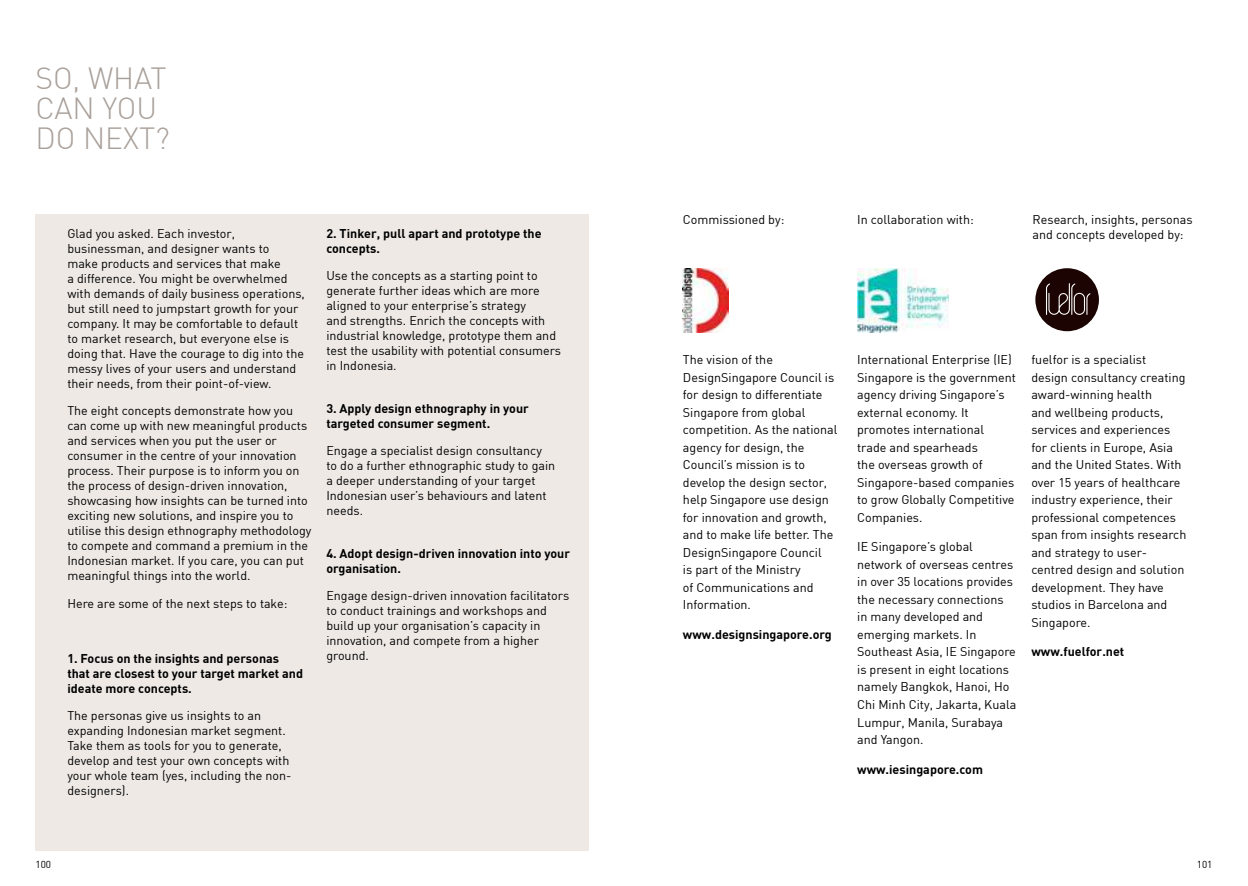
<style>
.page{position:relative;width:1248px;height:886px;background:#fff}
.page>*{position:absolute;margin:0;border:0;box-sizing:border-box;transform-origin:0 0}
.t1{font:300 30px/30px "DIN";color:#a9a09a}
.t2{font:12.5px/17.5px "DIN";color:#000}
.t3{font:700 12.5px/15px "DIN";color:#000}
.t4{font:10px "DIN";color:#000}
</style>
<div class="page">
<img style="left:857px;top:269px;width:91px;height:63px">
<img style="left:683px;top:268px;width:45px;height:64px">
<svg style="left:1035px;top:268px;width:63px;height:63px"></svg>
<div style="left:35px;top:214px;width:553px;height:636px;background:#eee9e5"></div>
<h1 class="t1" style="left:35px;top:63px;width:136px">SO, WHAT<br>CAN YOU<br>DO NEXT?</h1>
<p class="t2" style="left:67px;top:226px;width:239px;line-height:15px">Glad you asked. Each investor, businessman, and designer wants to<br>make products and services that make<br>a difference. You might be overwhelmed with demands of daily business operations, but still need to jumpstart growth for your company. It may be comfortable to default to market research, but everyone else is doing that. Have the courage to dig into the messy lives of your users and understand their needs, from their point-of-view.</p>
<p class="t2" style="left:67px;top:403px;width:245px;line-height:15px">The eight concepts demonstrate how you can come up with new meaningful products and services when you put the user or consumer in the centre of your innovation process. Their purpose is to inform you on the process of design-driven innovation, showcasing how insights can be turned into exciting new solutions, and inspire you to utilise this design ethnography methodology to compete and command a premium in the Indonesian market. If you care, you can put meaningful things into the world.</p>
<p class="t2" style="left:67px;top:594px;width:221px">Here are some of the next steps to take:</p>
<p class="t3" style="left:67px;top:650px;width:237px">1. Focus on the insights and personas that are closest to your target market and ideate more concepts.</p>
<p class="t2" style="left:67px;top:708px;width:225px;line-height:15px">The personas give us insights to an expanding Indonesian market segment.<br>Take them as tools for you to generate, develop and test your own concepts with your whole team (yes, including the non&shy;designers).</p>
<p class="t3" style="left:326px;top:225px;width:217px">2. Tinker, pull apart and prototype the concepts.</p>
<p class="t2" style="left:326px;top:268px;width:236px;line-height:15px">Use the concepts as a starting point to generate further ideas which are more aligned to your enterprise’s strategy<br>and strengths. Enrich the concepts with industrial knowledge, prototype them and test the usability with potential consumers in Indonesia.</p>
<p class="t3" style="left:326px;top:400px;width:204px">3. Apply design ethnography in your targeted consumer segment.</p>
<p class="t2" style="left:326px;top:443px;width:230px;line-height:15px">Engage a specialist design consultancy to do a further ethnographic study to gain a deeper understanding of your target Indonesian user’s behaviours and latent needs.</p>
<p class="t3" style="left:326px;top:545px;width:245px">4. Adopt design-driven innovation into your organisation.</p>
<p class="t2" style="left:326px;top:588px;width:244px;line-height:15px">Engage design-driven innovation facilitators to conduct trainings and workshops and build up your organisation’s capacity in innovation, and compete from a higher ground.</p>
<p class="t2" style="left:683px;top:210px;width:103px">Commissioned by:</p>
<p class="t2" style="left:857px;top:210px;width:118px">In collaboration with:</p>
<p class="t2" style="left:1032px;top:212px;width:161px;line-height:15px">Research, insights, personas and concepts developed by:</p>
<p class="t2" style="left:683px;top:350px;width:156px">The vision of the<br>DesignSingapore Council is for design to differentiate<br>Singapore from global competition. As the national agency for design, the<br>Council’s mission is to develop the design sector, help Singapore use design for innovation and growth, and to make life better. The<br>DesignSingapore Council<br>is part of the Ministry<br>of Communications and<br>Information.</p>
<p class="t3" style="left:683px;top:626px;width:150px">www.designsingapore.org</p>
<p class="t2" style="left:857px;top:350px;width:160px">International Enterprise (IE)<br>Singapore is the government agency driving Singapore’s external economy. It promotes international trade and spearheads<br>the overseas growth of<br>Singapore-based companies to grow Globally Competitive<br>Companies.</p>
<p class="t2" style="left:857px;top:538px;width:161px">IE Singapore’s global network of overseas centres in over 35 locations provides the necessary connections in many developed and emerging markets. In<br>Southeast Asia, IE Singapore is present in eight locations namely Bangkok, Hanoi, Ho<br>Chi Minh City, Jakarta, Kuala<br>Lumpur, Manila, Surabaya and Yangon.</p>
<p class="t3" style="left:857px;top:761px;width:127px">www.iesingapore.com</p>
<p class="t2" style="left:1031px;top:350px;width:156px">fuelfor is a specialist<br>design consultancy creating award-winning health<br>and wellbeing products, services and experiences for clients in Europe, Asia and the United States. With over 15 years of healthcare industry experience, their professional competences span from insights research and strategy to user&shy;centred design and solution development. They have studios in Barcelona and<br>Singapore.</p>
<p class="t3" style="left:1031px;top:644px;width:94px">www.fuelfor.net</p>
<p class="t4" style="left:35px;top:858px;width:17px">100</p>
<p class="t4" style="left:1196px;top:858px;width:17px">101</p>
</div>
